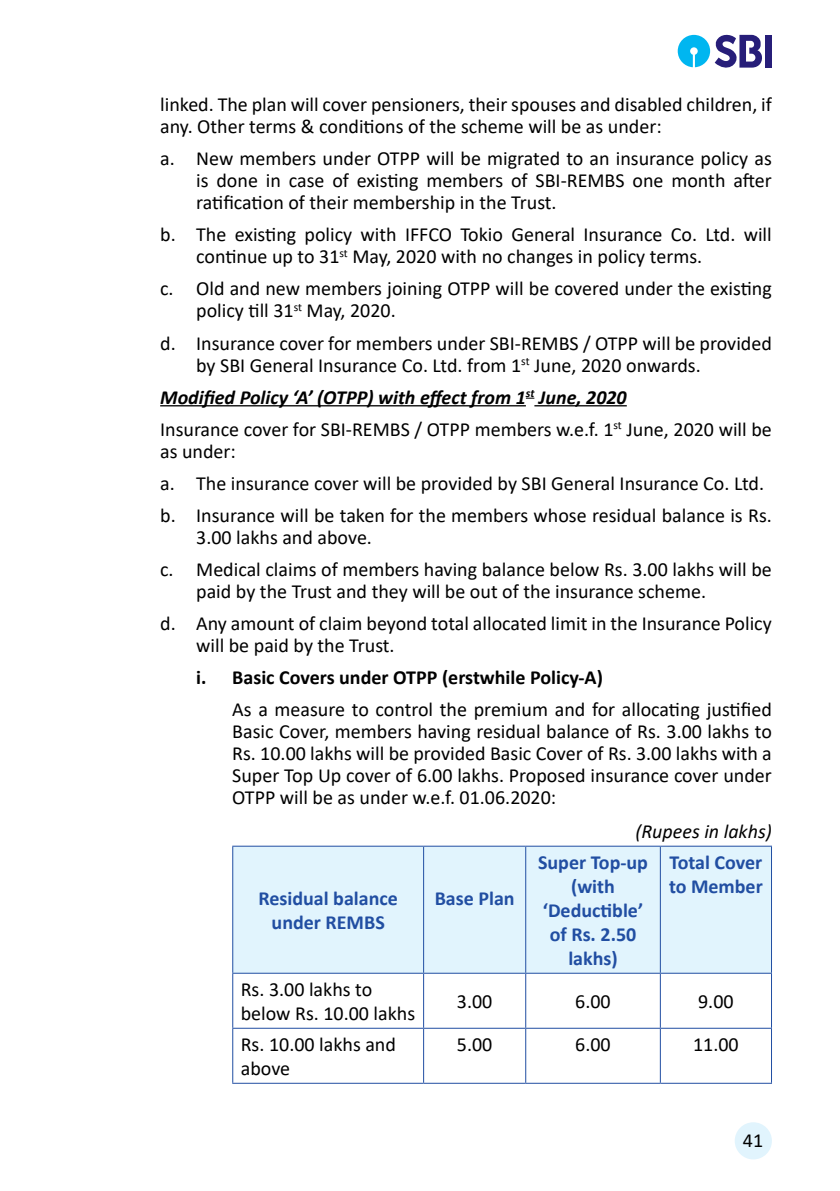
<style>
.page{position:relative;width:840px;height:1191px;background:#fff}
.page>*{position:absolute;margin:0;border:0;box-sizing:border-box;transform-origin:0 0}
.t1{font:20px/22px "Calibri";color:#000}
.t2{font:700 20px/24px "Calibri";color:#214ea2;text-align:center}
.t3{font:700 20px "Calibri";color:#000}
.t4{font:italic 20px "Calibri";color:#000}
.s1{font-weight:700;font-style:italic}
</style>
<div class="page">
<svg style="left:677px;top:35px;width:85px;height:33px"></svg>
<div style="left:764px;top:35px;width:7px;height:33px;background:#271e79"></div>
<div style="left:734px;top:1122px;width:37px;height:37px;background:#e1f4fd;border-radius:50%"></div>
<hr style="left:160px;top:405px;width:365px;height:1px;background:#000">
<hr style="left:534px;top:405px;width:92px;height:1px;background:#000">
<div style="left:233px;top:846px;width:537px;height:126px;background:#e1f4fd"></div>
<hr style="left:232px;top:845px;width:191px;height:1px;background:#214ea2">
<hr style="left:232px;top:846px;width:1px;height:126px;background:#214ea2">
<hr style="left:423px;top:845px;width:102px;height:1px;background:#214ea2">
<hr style="left:423px;top:846px;width:1px;height:126px;background:#214ea2">
<hr style="left:525px;top:845px;width:135px;height:1px;background:#214ea2">
<hr style="left:525px;top:846px;width:1px;height:126px;background:#214ea2">
<hr style="left:660px;top:845px;width:111px;height:1px;background:#214ea2">
<hr style="left:659px;top:846px;width:1px;height:126px;background:#214ea2">
<hr style="left:770px;top:846px;width:1px;height:126px;background:#214ea2">
<hr style="left:232px;top:972px;width:191px;height:1px;background:#214ea2">
<hr style="left:232px;top:973px;width:1px;height:54px;background:#214ea2">
<hr style="left:423px;top:972px;width:102px;height:1px;background:#214ea2">
<hr style="left:423px;top:973px;width:1px;height:54px;background:#214ea2">
<hr style="left:525px;top:972px;width:135px;height:1px;background:#214ea2">
<hr style="left:525px;top:973px;width:1px;height:54px;background:#214ea2">
<hr style="left:660px;top:972px;width:111px;height:1px;background:#214ea2">
<hr style="left:659px;top:973px;width:1px;height:54px;background:#214ea2">
<hr style="left:770px;top:973px;width:1px;height:54px;background:#214ea2">
<hr style="left:232px;top:1027px;width:191px;height:1px;background:#214ea2">
<hr style="left:232px;top:1028px;width:1px;height:54px;background:#214ea2">
<hr style="left:423px;top:1027px;width:102px;height:1px;background:#214ea2">
<hr style="left:423px;top:1028px;width:1px;height:54px;background:#214ea2">
<hr style="left:525px;top:1027px;width:135px;height:1px;background:#214ea2">
<hr style="left:525px;top:1028px;width:1px;height:54px;background:#214ea2">
<hr style="left:660px;top:1027px;width:111px;height:1px;background:#214ea2">
<hr style="left:659px;top:1028px;width:1px;height:54px;background:#214ea2">
<hr style="left:770px;top:1028px;width:1px;height:54px;background:#214ea2">
<hr style="left:232px;top:1082px;width:191px;height:1px;background:#214ea2">
<hr style="left:423px;top:1082px;width:102px;height:1px;background:#214ea2">
<hr style="left:525px;top:1082px;width:135px;height:1px;background:#214ea2">
<hr style="left:660px;top:1082px;width:111px;height:1px;background:#214ea2">
<p class="t1" style="left:160px;top:93px;width:613px">linked. The plan will cover pensioners, their spouses and disabled children, if any. Other terms &amp; conditions of the scheme will be as under:</p>
<p class="t1" style="left:196px;top:147px;width:577px;text-align:justify;text-indent:-36px">a. New members under OTPP will be migrated to an insurance policy as is done in case of existing members of SBI-REMBS one month after ratification of their membership in the Trust.</p>
<p class="t1" style="left:196px;top:223px;width:576px;text-indent:-36px">b. The existing policy with IFFCO Tokio General Insurance Co. Ltd. will continue up to 31<sup>st</sup> May, 2020 with no changes in policy terms.</p>
<p class="t1" style="left:196px;top:277px;width:576px;text-indent:-36px">c. Old and new members joining OTPP will be covered under the existing policy till 31<sup>st</sup> May, 2020.</p>
<p class="t1" style="left:196px;top:331px;width:577px;text-indent:-36px">d. Insurance cover for members under SBI-REMBS / OTPP will be provided by SBI General Insurance Co. Ltd. from 1<sup>st</sup> June, 2020 onwards.</p>
<p class="t1" style="left:160px;top:380px;width:613px;line-height:32px"><span class="s1">Modified Policy ‘A’ (OTPP) with effect from 1</span><sup>st</sup> <span class="s1">June, 2020<br></span>Insurance cover for SBI-REMBS / OTPP members w.e.f. 1<sup>st</sup> June, 2020 will be</p>
<p class="t1" style="left:160px;top:434px;width:613px;line-height:32px">as under:<br>a. The insurance cover will be provided by SBI General Insurance Co. Ltd. b. Insurance will be taken for the members whose residual balance is Rs.</p>
<p class="t1" style="left:160px;top:520px;width:613px;line-height:32px;text-indent:36px">3.00 lakhs and above.<br>c. Medical claims of members having balance below Rs. 3.00 lakhs will be</p>
<p class="t1" style="left:160px;top:574px;width:612px;line-height:32px;text-indent:36px">paid by the Trust and they will be out of the insurance scheme.<br>d. Any amount of claim beyond total allocated limit in the Insurance Policy</p>
<p class="t1" style="left:196px;top:633px;width:200px">will be paid by the Trust.</p>
<p class="t3" style="left:196px;top:663px;width:408px">i. Basic Covers under OTPP (erstwhile Policy-A)</p>
<p class="t1" style="left:232px;top:697px;width:541px;text-align:justify">As a measure to control the premium and for allocating justified Basic Cover, members having residual balance of Rs. 3.00 lakhs to Rs. 10.00 lakhs will be provided Basic Cover of Rs. 3.00 lakhs with a Super Top Up cover of 6.00 lakhs. Proposed insurance cover under OTPP will be as under w.e.f. 01.06.2020:</p>
<p class="t4" style="left:635px;top:817px;width:138px">(Rupees in lakhs)</p>
<p class="t2" style="left:258px;top:886px;width:141px">Residual balance under REMBS</p>
<p class="t2" style="left:434px;top:886px;width:81px">Base Plan</p>
<p class="t2" style="left:537px;top:850px;width:111px">Super Top-up (with ‘Deductible’ of Rs. 2.50 lakhs)</p>
<p class="t2" style="left:668px;top:850px;width:95px;text-align:left">Total Cover to Member</p>
<p class="t1" style="left:240px;top:977px;width:176px;line-height:24px">Rs. 3.00 lakhs to below Rs. 10.00 lakhs</p>
<p class="t1" style="left:456px;top:990px;width:37px">3.00</p>
<p class="t1" style="left:575px;top:990px;width:37px">6.00</p>
<p class="t1" style="left:697px;top:990px;width:37px">9.00</p>
<p class="t1" style="left:240px;top:1032px;width:157px;line-height:24px">Rs. 10.00 lakhs and above</p>
<p class="t1" style="left:456px;top:1033px;width:37px">5.00</p>
<p class="t1" style="left:575px;top:1033px;width:37px">6.00</p>
<p class="t1" style="left:692px;top:1033px;width:47px">11.00</p>
<p class="t1" style="left:742px;top:1128px;width:22px">41</p>
</div>
